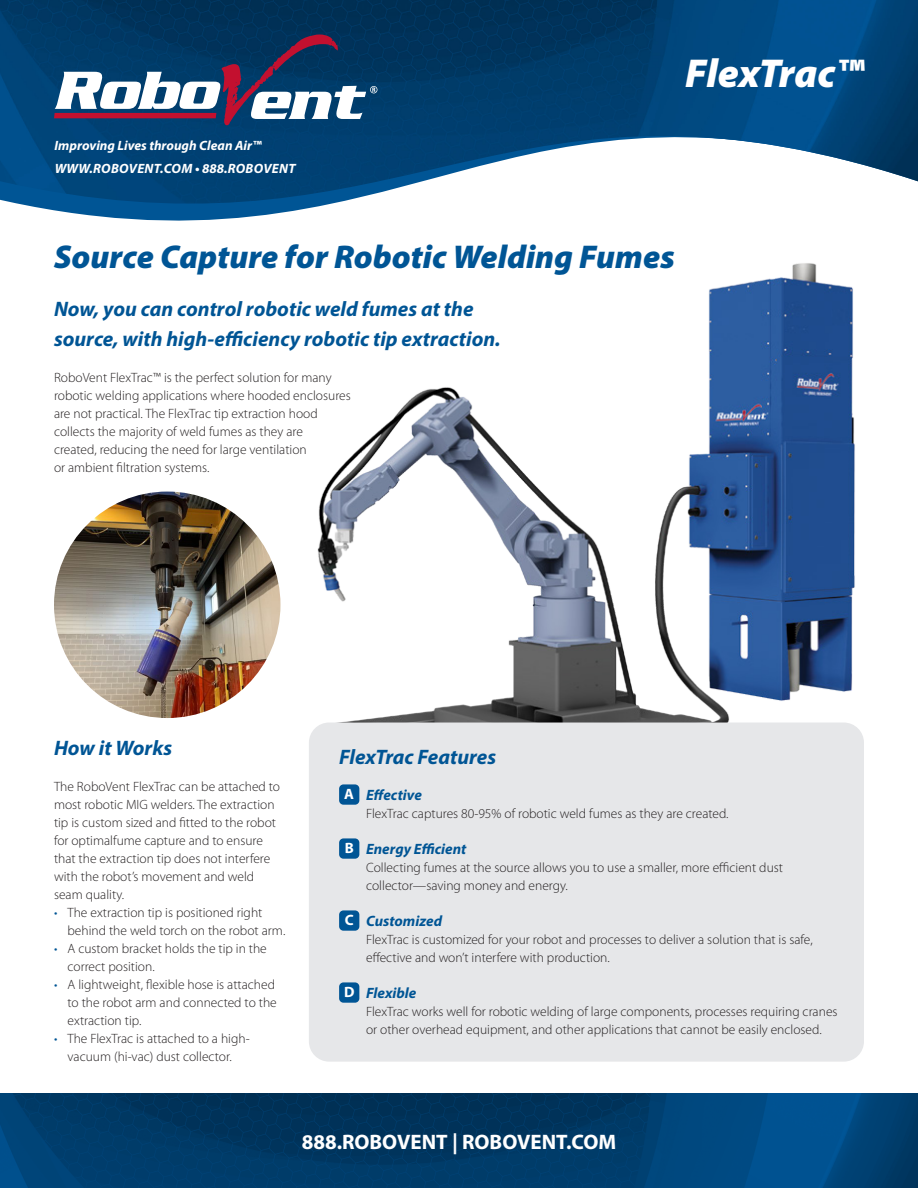
<style>
.page{position:relative;width:918px;height:1188px;background:#fff}
.page>*{position:absolute;margin:0;border:0;box-sizing:border-box;transform-origin:0 0}
.t1{font:italic 900 40.5px "Myriad Pro";letter-spacing:-.005em;color:#fff}
.t2{font:italic 900 33px "Myriad Pro";color:#005595}
.t3{font:italic 700 21px "Myriad Pro";color:#005595}
.t4{font:700 21px "Myriad Pro";color:#fff}
.t5{font:italic 700 15px "Myriad Pro";color:#005595}
.t6{font:700 15px "Myriad Pro";color:#fff}
.t7{font:300 13.5px/18px "Myriad Pro";color:#231f20}
.t8{font:italic 700 13.5px "Myriad Pro";color:#fff}
.t9{font:italic 700 13.5px "Myriad Pro";letter-spacing:.02em;color:#fff}
.s1{color:#005595}
</style>
<div class="page">
<img style="left:0;top:0;width:918px;height:221px">
<svg style="left:54px;top:35px;width:323px;height:90px"></svg>
<img style="left:0;top:1094px;width:918px;height:94px">
<img style="left:54px;top:492px;width:226px;height:226px;border-radius:113px">
<img style="left:278px;top:263px;width:579px;height:465px">
<div style="left:309px;top:723px;width:555px;height:339px;background:#e6e7e9;border-radius:20px"></div>
<div style="left:339px;top:784px;width:20px;height:21px;background:#005595;border-radius:4px"></div>
<div style="left:339px;top:838px;width:20px;height:21px;background:#005595;border-radius:4px"></div>
<div style="left:339px;top:910px;width:20px;height:21px;background:#005595;border-radius:4px"></div>
<div style="left:339px;top:982px;width:20px;height:21px;background:#005595;border-radius:4px"></div>
<p class="t8" style="left:55px;top:137px;width:208px">Improving Lives through Clean Air™</p>
<p class="t9" style="left:55px;top:159px;width:242px">WWW.ROBOVENT.COM • 888.ROBOVENT</p>
<p class="t1" style="left:685px;top:47px;width:180px">FlexTrac™</p>
<p class="t2" style="left:54px;top:235px;width:622px">Source Capture for Robotic Welding Fumes</p>
<p class="t3" style="left:54px;top:295px;width:421px">Now, you can control robotic weld fumes at the</p>
<p class="t3" style="left:54px;top:325px;width:448px">source, with high-efficiency robotic tip extraction.</p>
<p class="t7" style="left:54px;top:368px;width:279px">RoboVent FlexTrac™ is the perfect solution for many</p>
<p class="t7" style="left:54px;top:386px;width:298px">robotic welding applications where hooded enclosures</p>
<p class="t7" style="left:54px;top:404px;width:265px">are not practical. The FlexTrac tip extraction hood</p>
<p class="t7" style="left:54px;top:422px;width:250px">collects the majority of weld fumes as they are</p>
<p class="t7" style="left:54px;top:440px;width:254px">created, reducing the need for large ventilation</p>
<p class="t7" style="left:54px;top:458px;width:157px">or ambient filtration systems.</p>
<p class="t3" style="left:54px;top:734px;width:120px">How it Works</p>
<p class="t7" style="left:54px;top:778px;width:228px">The RoboVent FlexTrac can be attached to most robotic MIG welders. The extraction tip is custom sized and fitted to the robot for optimalfume capture and to ensure that the extraction tip does not interfere with the robot’s movement and weld</p>
<p class="t7" style="left:54px;top:886px;width:72px">seam quality.</p>
<p class="t7" style="left:54px;top:904px;width:210px"><span class="s1">•</span> The extraction tip is positioned right</p>
<p class="t7" style="left:68px;top:922px;width:219px">behind the weld torch on the robot arm.</p>
<p class="t7" style="left:54px;top:940px;width:214px"><span class="s1">•</span> A custom bracket holds the tip in the</p>
<p class="t7" style="left:68px;top:958px;width:89px">correct position.</p>
<p class="t7" style="left:54px;top:976px;width:223px"><span class="s1">•</span> A lightweight, flexible hose is attached</p>
<p class="t7" style="left:68px;top:994px;width:211px">to the robot arm and connected to the</p>
<p class="t7" style="left:68px;top:1012px;width:75px">extraction tip.</p>
<p class="t7" style="left:54px;top:1030px;width:197px"><span class="s1">•</span> The FlexTrac is attached to a high-</p>
<p class="t7" style="left:68px;top:1048px;width:166px">vacuum (hi-vac) dust collector.</p>
<p class="t3" style="left:339px;top:743px;width:159px">FlexTrac Features</p>
<p class="t6" style="left:344px;top:785px;width:11px">A</p>
<p class="t5" style="left:366px;top:785px;width:57px">Effective</p>
<p class="t7" style="left:366px;top:805px;width:364px">FlexTrac captures 80-95% of robotic weld fumes as they are created.</p>
<p class="t6" style="left:345px;top:839px;width:11px">B</p>
<p class="t5" style="left:366px;top:839px;width:102px">Energy Efficient</p>
<p class="t7" style="left:366px;top:859px;width:418px">Collecting fumes at the source allows you to use a smaller, more efficient dust</p>
<p class="t7" style="left:366px;top:877px;width:203px">collector—saving money and energy.</p>
<p class="t6" style="left:345px;top:911px;width:10px">C</p>
<p class="t5" style="left:366px;top:911px;width:78px">Customized</p>
<p class="t7" style="left:366px;top:931px;width:448px">FlexTrac is customized for your robot and processes to deliver a solution that is safe,</p>
<p class="t7" style="left:366px;top:949px;width:245px">effective and won’t interfere with production.</p>
<p class="t6" style="left:344px;top:983px;width:12px">D</p>
<p class="t5" style="left:366px;top:983px;width:52px">Flexible</p>
<p class="t7" style="left:366px;top:1003px;width:473px">FlexTrac works well for robotic welding of large components, processes requiring cranes</p>
<p class="t7" style="left:366px;top:1021px;width:457px">or other overhead equipment, and other applications that cannot be easily enclosed.</p>
<p class="t4" style="left:302px;top:1128px;width:316px">888.ROBOVENT | ROBOVENT.COM</p>
</div>
